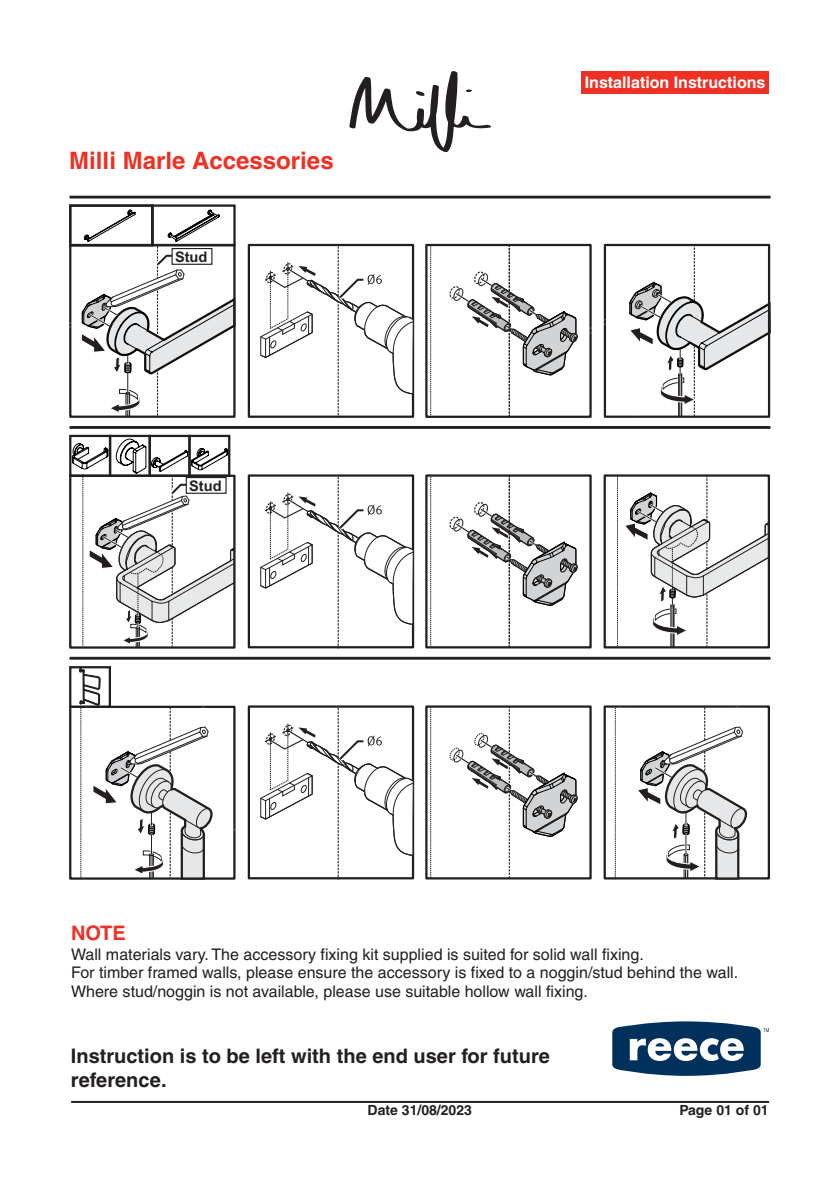
<style>
.page{position:relative;width:840px;height:1191px;background:#fff}
.page>*{position:absolute;margin:0;border:0;box-sizing:border-box;transform-origin:0 0}
.t1{font:700 24px "Helvetica";color:#ee3124}
.t2{font:700 20px/23.8px "Helvetica";color:#231f20}
.t3{font:700 20px "Helvetica";color:#ee3124}
.t4{font:16px/18.4px "Helvetica";color:#221e1f}
.t5{font:700 16px "Helvetica";color:#fff}
.t6{font:700 14.6px "Arial";color:#231f20}
.t7{font:700 14px "Helvetica";color:#231f20}
</style>
<div class="page">
<div style="left:247px;top:244px;width:167px;height:174px;border:2px solid #231f20"></div>
<svg style="left:612px;top:1021px;width:156px;height:54px"></svg>
<hr style="left:71px;top:1101px;width:697px;height:2px;background:#231f20">
<hr style="left:69px;top:196px;width:701px;height:2px;background:#231f20">
<div style="left:151px;top:204px;width:84px;height:42px;border:2px solid #231f20"></div>
<div style="left:69px;top:204px;width:84px;height:42px;border:2px solid #231f20"></div>
<div style="left:69px;top:475px;width:166px;height:173px;border:2px solid #231f20"></div>
<div style="left:425px;top:474px;width:166px;height:174px;border:2px solid #231f20"></div>
<hr style="left:69px;top:426px;width:701px;height:3px;background:#231f20">
<div style="left:69px;top:435px;width:42px;height:42px;border:2px solid #231f20"></div>
<div style="left:603px;top:474px;width:166px;height:174px;border:2px solid #231f20"></div>
<div style="left:109px;top:435px;width:42px;height:42px;border:2px solid #231f20"></div>
<div style="left:148px;top:435px;width:42px;height:42px;border:2px solid #231f20"></div>
<div style="left:188px;top:435px;width:42px;height:42px;border:2px solid #231f20"></div>
<div style="left:425px;top:705px;width:166px;height:174px;border:2px solid #231f20"></div>
<hr style="left:69px;top:657px;width:701px;height:2px;background:#231f20">
<div style="left:603px;top:705px;width:166px;height:174px;border:2px solid #231f20"></div>
<div style="left:69px;top:666px;width:42px;height:42px;border:2px solid #231f20"></div>
<svg style="left:430px;top:706px;width:1px;height:172px"></svg>
<svg style="left:449px;top:706px;width:128px;height:171px"></svg>
<svg style="left:430px;top:475px;width:1px;height:171px"></svg>
<svg style="left:447px;top:475px;width:130px;height:172px"></svg>
<svg style="left:623px;top:475px;width:147px;height:172px"></svg>
<svg style="left:72px;top:438px;width:164px;height:209px"></svg>
<svg style="left:605px;top:707px;width:143px;height:173px"></svg>
<div style="left:425px;top:244px;width:166px;height:174px;border:2px solid #231f20"></div>
<svg style="left:430px;top:244px;width:1px;height:172px"></svg>
<svg style="left:447px;top:244px;width:324px;height:172px"></svg>
<svg style="left:69px;top:209px;width:167px;height:208px"></svg>
<svg style="left:260px;top:246px;width:154px;height:172px"></svg>
<div style="left:247px;top:474px;width:167px;height:174px;border:2px solid #231f20"></div>
<svg style="left:260px;top:477px;width:154px;height:171px"></svg>
<svg style="left:71px;top:668px;width:343px;height:212px"></svg>
<svg style="left:349px;top:71px;width:142px;height:81px"></svg>
<div style="left:581px;top:71px;width:187px;height:22px;background:#ee3124"></div>
<h1 class="t1" style="left:69px;top:151px;width:266px">Milli Marle Accessories</h1>
<p class="t6" style="left:175px;top:251px;width:34px">Stud</p>
<p class="t6" style="left:189px;top:480px;width:34px">Stud</p>
<p class="t5" style="left:584px;top:76px;width:182px">Installation Instructions</p>
<p class="t3" style="left:71px;top:926px;width:56px">NOTE</p>
<p class="t4" style="left:71px;top:946px;width:668px">Wall materials vary. The accessory fixing kit supplied is suited for solid wall fixing.<br>For timber framed walls, please ensure the accessory is fixed to a noggin/stud behind the wall.<br>Where stud/noggin is not available, please use suitable hollow wall fixing.</p>
<p class="t2" style="left:71px;top:1046px;width:480px">Instruction is to be left with the end user for future reference.</p>
<p class="t7" style="left:367px;top:1104px;width:106px">Date 31/08/2023</p>
<p class="t7" style="left:679px;top:1104px;width:91px">Page 01 of 01</p>
</div>
